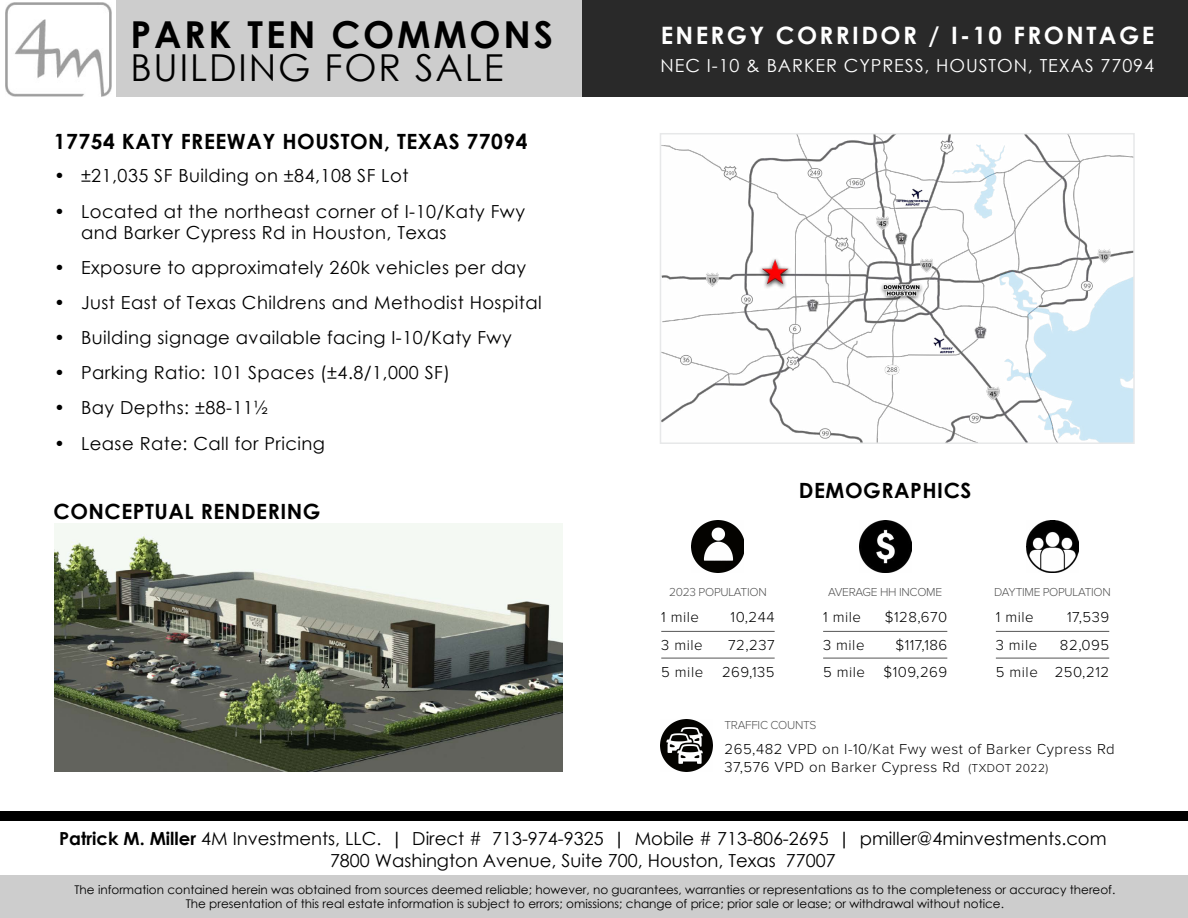
<style>
.page{position:relative;width:1188px;height:918px;background:#fff}
.page>*{position:absolute;margin:0;border:0;box-sizing:border-box;transform-origin:0 0}
.t1{font:37.2px "Century Gothic";letter-spacing:.05em;color:#000}
.t2{font:700 37.2px "Century Gothic";letter-spacing:.075em;color:#000}
.t3{font:700 24px "Century Gothic";letter-spacing:.1em;color:#fff}
.t4{font:700 21px "Century Gothic";letter-spacing:.025em;color:#000}
.t5{font:18px/21px "Century Gothic";letter-spacing:.025em;color:#000}
.t6{font:18px/21.6px "Century Gothic";color:#000;text-align:center}
.t7{font:18px "Century Gothic";letter-spacing:.05em;color:#fff}
.t8{font:300 15px/27.8px "Proxima Nova";letter-spacing:.035em;color:#000}
.t9{font:12px/14.4px "Century Gothic";color:#000;text-align:center}
.t10{font:300 12px "Proxima Nova";letter-spacing:-.025em;color:#555}
.s1{font-size:12px}
.s2{font-weight:700}
</style>
<div class="page">
<div style="left:116px;top:1px;width:1072px;height:96px;background:#cdcdcd"></div>
<div style="left:0;top:876px;width:1188px;height:42px;background:#cdcdcd"></div>
<div style="left:582px;top:1px;width:606px;height:96px;background:#292929"></div>
<div style="left:0;top:812px;width:1188px;height:9px;background:#000"></div>
<img style="left:6px;top:2px;width:105px;height:95px">
<hr style="left:661px;top:631px;width:114px;height:1px;background:#555">
<hr style="left:661px;top:658px;width:114px;height:1px;background:#555">
<hr style="left:823px;top:631px;width:124px;height:1px;background:#555">
<hr style="left:823px;top:658px;width:124px;height:1px;background:#555">
<hr style="left:996px;top:631px;width:113px;height:1px;background:#555">
<hr style="left:996px;top:658px;width:113px;height:1px;background:#555">
<svg style="left:691px;top:520px;width:53px;height:53px;fill:#040300"></svg>
<img style="left:859px;top:520px;width:52px;height:52px">
<img style="left:1027px;top:520px;width:52px;height:52px">
<svg style="left:660px;top:719px;width:53px;height:53px"></svg>
<img style="left:663px;top:136px;width:469px;height:305px">
<div style="left:660px;top:133px;width:475px;height:311px;border:2px solid #e7e8e9"></div>
<img style="left:55px;top:524px;width:507px;height:248px">
<h1 class="t2" style="left:130px;top:6px;width:424px">PARK TEN COMMONS</h1>
<h1 class="t1" style="left:130px;top:42px;width:375px">BUILDING FOR SALE</h1>
<p class="t4" style="left:54px;top:126px;width:475px">17754 KATY FREEWAY HOUSTON, TEXAS 77094</p>
<p class="t5" style="left:54px;top:165px;width:356px">• ±21,035 SF Building on ±84,108 SF Lot</p>
<p class="t5" style="left:81px;top:200px;width:446px;text-indent:-27px">• Located at the northeast corner of I-10/Katy Fwy and Barker Cypress Rd in Houston, Texas</p>
<p class="t5" style="left:54px;top:256px;width:474px">• Exposure to approximately 260k vehicles per day</p>
<p class="t5" style="left:54px;top:292px;width:489px">• Just East of Texas Childrens and Methodist Hospital</p>
<p class="t5" style="left:54px;top:327px;width:459px">• Building signage available facing I-10/Katy Fwy</p>
<p class="t5" style="left:54px;top:362px;width:398px">• Parking Ratio: 101 Spaces (±4.8/1,000 SF)</p>
<p class="t5" style="left:54px;top:397px;width:216px">• Bay Depths: ±88-11½</p>
<p class="t5" style="left:54px;top:432px;width:273px">• Lease Rate: Call for Pricing</p>
<p class="t4" style="left:54px;top:495px;width:269px">CONCEPTUAL RENDERING</p>
<h2 class="t3" style="left:661px;top:17px;width:495px">ENERGY CORRIDOR / I-10 FRONTAGE</h2>
<p class="t7" style="left:661px;top:53px;width:495px">NEC I-10 &amp; BARKER CYPRESS, HOUSTON, TEXAS 77094</p>
<p class="t4" style="left:799px;top:475px;width:174px">DEMOGRAPHICS</p>
<p class="t10" style="left:669px;top:587px;width:99px">2023 POPULATION</p>
<p class="t10" style="left:828px;top:587px;width:116px">AVERAGE HH INCOME</p>
<p class="t10" style="left:994px;top:587px;width:118px">DAYTIME POPULATION</p>
<p class="t8" style="left:661px;top:604px;width:43px">1 mile<br>3 mile<br>5 mile</p>
<p class="t8" style="left:722px;top:604px;width:54px;text-align:center">10,244<br>72,237<br>269,135</p>
<p class="t8" style="left:823px;top:604px;width:43px">1 mile<br>3 mile<br>5 mile</p>
<p class="t8" style="left:883px;top:604px;width:65px;text-align:right">$128,670 $117,186 $109,269</p>
<p class="t8" style="left:996px;top:604px;width:43px">1 mile<br>3 mile<br>5 mile</p>
<p class="t8" style="left:1055px;top:604px;width:56px;text-align:right">17,539<br>82,095<br>250,212</p>
<p class="t10" style="left:724px;top:720px;width:94px">TRAFFIC COUNTS</p>
<p class="t8" style="left:724px;top:740px;width:392px;line-height:18px">265,482 VPD on I-10/Kat Fwy west of Barker Cypress Rd<br>37,576 VPD on Barker Cypress Rd <span class="s1">(TXDOT 2022)</span></p>
<p class="t6" style="left:59px;top:828px;width:1049px"><span class="s2">Patrick M. Miller</span> 4M Investments, LLC. <span class="s2">|</span> Direct # 713-974-9325 <span class="s2">|</span> Mobile # 713-806-2695 <span class="s2">|</span> pmiller@4minvestments.com<br>7800 Washington Avenue, Suite 700, Houston, Texas 77007</p>
<p class="t9" style="left:74px;top:882px;width:1042px">The information contained herein was obtained from sources deemed reliable; however, no guarantees, warranties or representations as to the completeness or accuracy thereof.<br>The presentation of this real estate information is subject to errors; omissions; change of price; prior sale or lease; or withdrawal without notice.</p>
</div>
